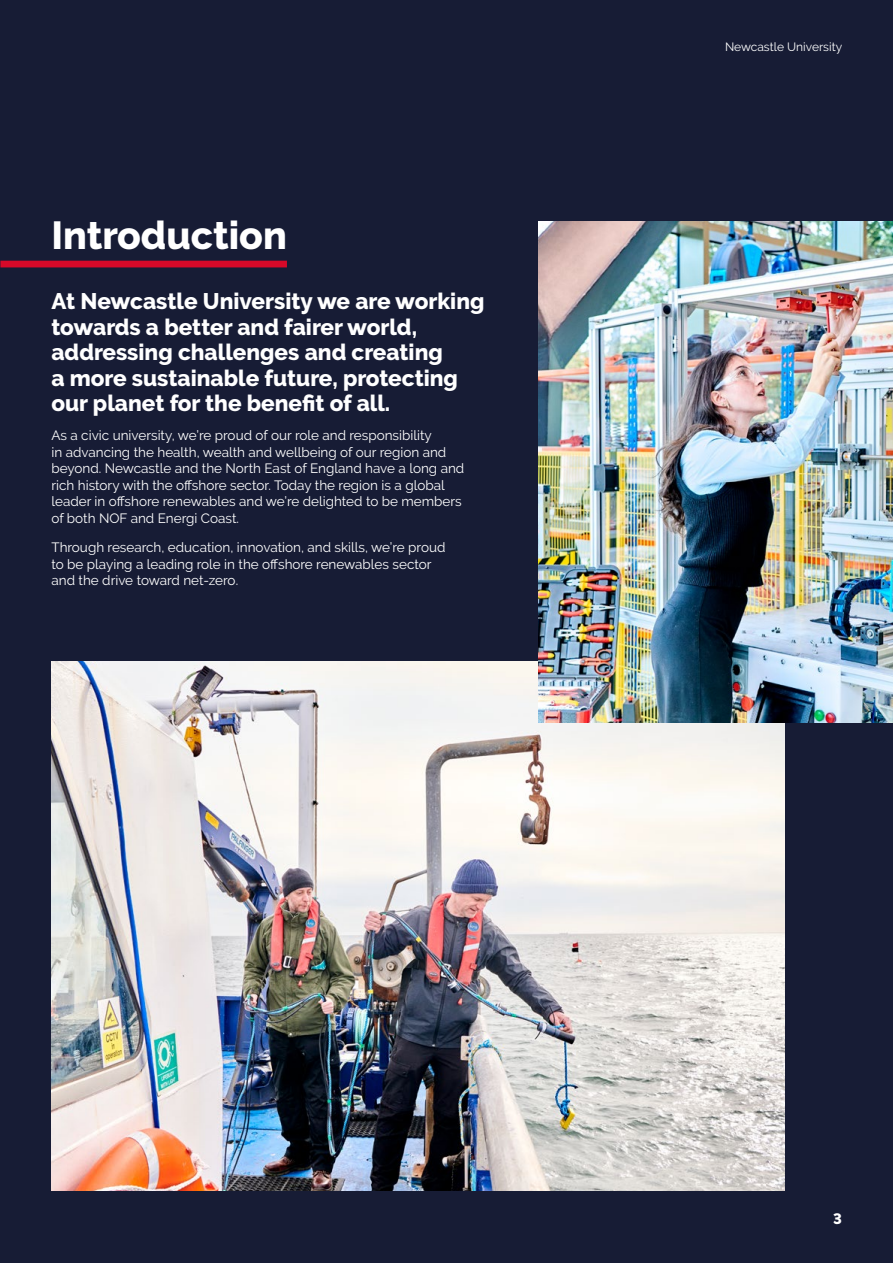
<style>
.page{position:relative;width:893px;height:1263px;background:#171c35}
.page>*{position:absolute;margin:0;border:0;box-sizing:border-box;transform-origin:0 0}
.t1{font:800 39px "Derailed";color:#fff}
.H3_-_Intro_Para{font:800 22.5px/25.5px "Derailed";color:#fff}
.t2{font:800 15px "Derailed";color:#fff}
.t3{font:13.5px/16.5px "Derailed";color:#fff}
.t4{font:12px "Derailed";color:#fff}
</style>
<div class="page">
<div style="left:0;top:261px;width:287px;height:6px;background:#d70929"></div>
<img style="left:51px;top:661px;width:733px;height:530px">
<img style="left:538px;top:222px;width:355px;height:501px">
<h2 class="t1" style="left:51px;top:213px;width:237px">Introduction</h2>
<p class="H3_-_Intro_Para" style="left:51px;top:289px;width:435px">At Newcastle University we are working towards a better and fairer world, addressing challenges and creating<br>a more sustainable future, protecting our planet for the benefit of all.</p>
<p class="t3" style="left:51px;top:427px;width:414px">As a civic university, we’re proud of our role and responsibility<br>in advancing the health, wealth and wellbeing of our region and beyond. Newcastle and the North East of England have a long and rich history with the offshore sector. Today the region is a global leader in offshore renewables and we’re delighted to be members of both NOF and Energi Coast.</p>
<p class="t3" style="left:51px;top:539px;width:395px">Through research, education, innovation, and skills, we’re proud to be playing a leading role in the offshore renewables sector and the drive toward net-zero.</p>
<p class="t4" style="left:725px;top:40px;width:119px">Newcastle University</p>
<p class="t2" style="left:833px;top:1210px;width:10px">3</p>
</div>
